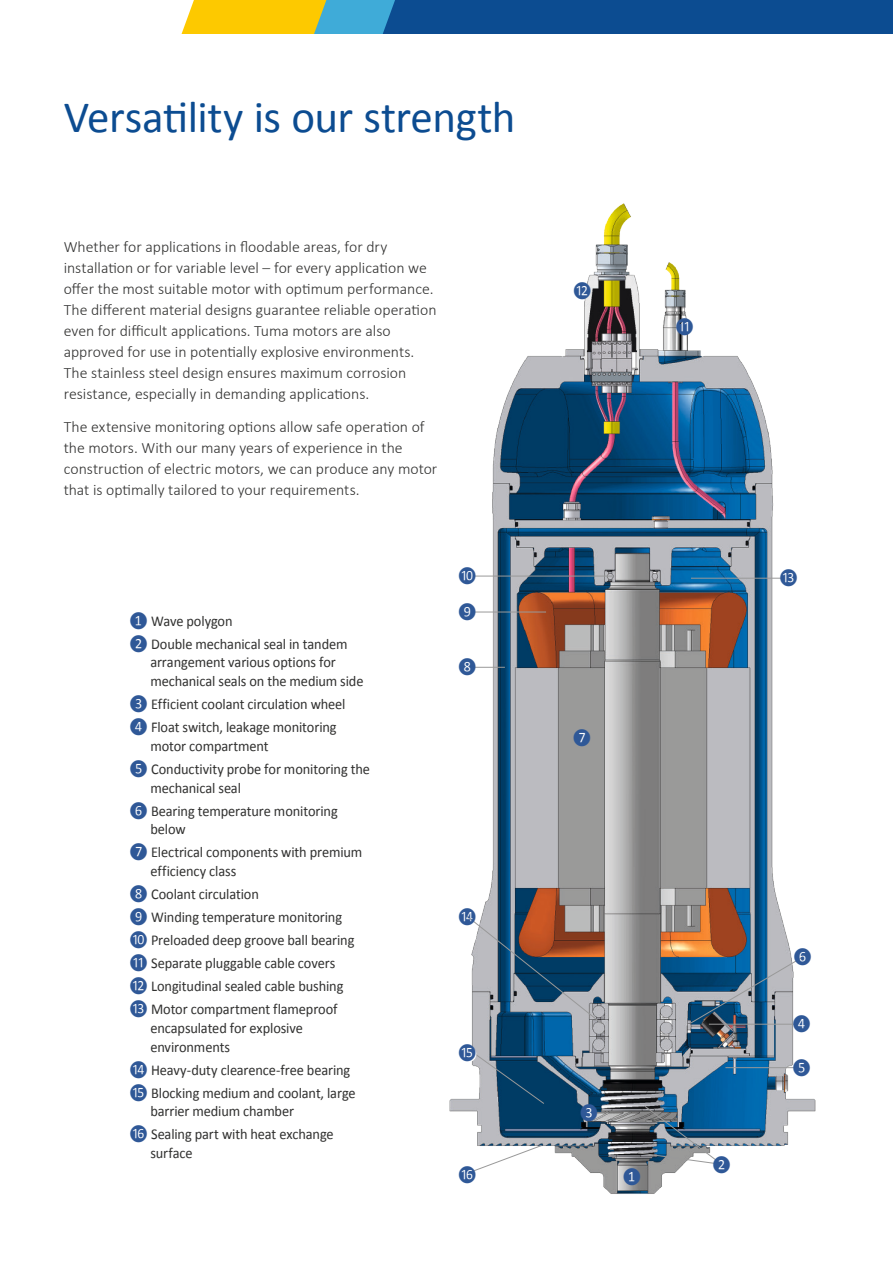
<style>
.page{position:relative;width:893px;height:1263px;background:#fff}
.page>*{position:absolute;margin:0;border:0;box-sizing:border-box;transform-origin:0 0}
.Hauptitel_Hidrostal{font:45px "Calibri";letter-spacing:-.01em;color:#0c4c91}
.Lauftext_Hidrostal{font:300 15.75px/21px "Calibri";color:#313130}
.aufzählung_Zahlen{font:15px/18.8px "Calibri";letter-spacing:-.005em;color:#313130;scale:.96 1}
.aufzählung_Zahlen-2{font:15px "Calibri";color:#2f5897;scale:.96 1}
.s1{color:#2f5897}
</style>
<div class="page">
<svg style="left:182px;top:0;width:711px;height:34px"></svg>
<img style="left:449px;top:203px;width:367px;height:991px">
<div style="left:627px;top:1171px;width:12px;height:13px;background:#fff;border-radius:50%"></div>
<svg style="left:637px;top:1105px;width:87px;height:60px"></svg>
<div style="left:584px;top:1107px;width:12px;height:13px;background:#fff;border-radius:50%"></div>
<hr style="left:709px;top:1024px;width:87px;height:1px;background:#999">
<hr style="left:725px;top:1067px;width:71px;height:1px;background:#999">
<svg style="left:690px;top:956px;width:114px;height:68px"></svg>
<svg style="left:464px;top:914px;width:139px;height:110px"></svg>
<div style="left:796px;top:1034px;width:13px;height:12px;background:#fff;border-radius:50%"></div>
<div style="left:796px;top:968px;width:13px;height:12px;background:#fff;border-radius:50%"></div>
<div style="left:796px;top:1070px;width:13px;height:12px;background:#fff;border-radius:50%"></div>
<div style="left:716px;top:1159px;width:13px;height:12px;background:#fff;border-radius:50%"></div>
<div style="left:577px;top:732px;width:12px;height:12px;background:#fff;border-radius:50%"></div>
<hr style="left:461px;top:667px;width:44px;height:1px;background:#999">
<hr style="left:461px;top:612px;width:85px;height:1px;background:#999">
<hr style="left:461px;top:576px;width:151px;height:1px;background:#999">
<hr style="left:691px;top:578px;width:94px;height:1px;background:#999">
<div style="left:462px;top:661px;width:13px;height:12px;background:#fff;border-radius:50%"></div>
<div style="left:462px;top:606px;width:13px;height:12px;background:#fff;border-radius:50%"></div>
<div style="left:462px;top:570px;width:13px;height:12px;background:#fff;border-radius:50%"></div>
<div style="left:782px;top:571px;width:15px;height:16px;background:#fff;border-radius:50%"></div>
<div style="left:461px;top:928px;width:15px;height:16px;background:#fff;border-radius:50%"></div>
<div style="left:679px;top:321px;width:13px;height:13px;background:#fff;border-radius:50%"></div>
<div style="left:577px;top:285px;width:12px;height:12px;background:#fff;border-radius:50%"></div>
<svg style="left:472px;top:1052px;width:73px;height:52px"></svg>
<svg style="left:472px;top:1145px;width:70px;height:27px"></svg>
<div style="left:461px;top:1046px;width:15px;height:16px;background:#fff;border-radius:50%"></div>
<div style="left:461px;top:1168px;width:15px;height:16px;background:#fff;border-radius:50%"></div>
<p class="Hauptitel_Hidrostal" style="left:64px;top:88px;width:453px">Versatility is our strength</p>
<p class="Lauftext_Hidrostal" style="left:64px;top:235px;width:374px">Whether for applications in floodable areas, for dry installation or for variable level – for every application we offer the most suitable motor with optimum performance.<br>The different material designs guarantee reliable operation even for difficult applications. Tuma motors are also approved for use in potentially explosive environments.<br>The stainless steel design ensures maximum corrosion resistance, especially in demanding applications.</p>
<p class="Lauftext_Hidrostal" style="left:64px;top:416px;width:375px">The extensive monitoring options allow safe operation of the motors. With our many years of experience in the construction of electric motors, we can produce any motor that is optimally tailored to your requirements.</p>
<p class="aufzählung_Zahlen-2" style="left:573px;top:281px;width:21px">⓬</p>
<p class="aufzählung_Zahlen-2" style="left:675px;top:318px;width:21px">⓫</p>
<p class="aufzählung_Zahlen" style="left:129px;top:611px;width:109px"><span class="s1">❶</span> Wave polygon</p>
<p class="aufzählung_Zahlen" style="left:150px;top:634px;width:224px;text-indent:-21px"><span class="s1">❷</span> Double mechanical seal in tandem arrangement various options for mechanical seals on the medium side</p>
<p class="aufzählung_Zahlen" style="left:129px;top:695px;width:227px"><span class="s1">❸</span> Efficient coolant circulation wheel</p>
<p class="aufzählung_Zahlen" style="left:150px;top:718px;width:196px;text-indent:-21px"><span class="s1">❹</span> Float switch, leakage monitoring motor compartment</p>
<p class="aufzählung_Zahlen" style="left:150px;top:760px;width:230px;text-indent:-21px"><span class="s1">❺</span> Conductivity probe for monitoring the mechanical seal</p>
<p class="aufzählung_Zahlen" style="left:150px;top:801px;width:197px;text-indent:-21px"><span class="s1">❻</span> Bearing temperature monitoring below</p>
<p class="aufzählung_Zahlen" style="left:150px;top:843px;width:222px;text-indent:-21px"><span class="s1">❼</span> Electrical components with premium efficiency class</p>
<p class="aufzählung_Zahlen" style="left:129px;top:885px;width:137px"><span class="s1">❽</span> Coolant circulation</p>
<p class="aufzählung_Zahlen" style="left:129px;top:908px;width:223px"><span class="s1">❾</span> Winding temperature monitoring</p>
<p class="aufzählung_Zahlen" style="left:129px;top:931px;width:236px"><span class="s1">❿</span> Preloaded deep groove ball bearing</p>
<p class="aufzählung_Zahlen" style="left:129px;top:954px;width:216px"><span class="s1">⓫</span> Separate pluggable cable covers</p>
<p class="aufzählung_Zahlen" style="left:129px;top:977px;width:225px"><span class="s1">⓬</span> Longitudinal sealed cable bushing</p>
<p class="aufzählung_Zahlen" style="left:150px;top:1000px;width:197px;text-indent:-21px"><span class="s1">⓭</span> Motor compartment flameproof encapsulated for explosive environments</p>
<p class="aufzählung_Zahlen" style="left:129px;top:1060px;width:232px"><span class="s1">⓮</span> Heavy-duty clearence-free bearing</p>
<p class="aufzählung_Zahlen" style="left:150px;top:1083px;width:215px;text-indent:-21px"><span class="s1">⓯</span> Blocking medium and coolant, large barrier medium chamber</p>
<p class="aufzählung_Zahlen" style="left:150px;top:1125px;width:192px;text-indent:-21px"><span class="s1">⓰</span> Sealing part with heat exchange surface</p>
<p class="aufzählung_Zahlen-2" style="left:458px;top:566px;width:21px">❿</p>
<p class="aufzählung_Zahlen-2" style="left:779px;top:568px;width:21px">⓭</p>
<p class="aufzählung_Zahlen-2" style="left:458px;top:602px;width:21px">❾</p>
<p class="aufzählung_Zahlen-2" style="left:458px;top:657px;width:21px">❽</p>
<p class="aufzählung_Zahlen-2" style="left:458px;top:907px;width:21px">⓮</p>
<p class="aufzählung_Zahlen-2" style="left:458px;top:1043px;width:21px">⓯</p>
<p class="aufzählung_Zahlen-2" style="left:458px;top:1165px;width:21px">⓰</p>
<p class="aufzählung_Zahlen-2" style="left:573px;top:728px;width:21px">❼</p>
<p class="aufzählung_Zahlen-2" style="left:580px;top:1104px;width:21px">❸</p>
<p class="aufzählung_Zahlen-2" style="left:622px;top:1168px;width:21px">❶</p>
<p class="aufzählung_Zahlen-2" style="left:712px;top:1155px;width:21px">❷</p>
<p class="aufzählung_Zahlen-2" style="left:793px;top:947px;width:21px">❻</p>
<p class="aufzählung_Zahlen-2" style="left:792px;top:1014px;width:21px">❹</p>
<p class="aufzählung_Zahlen-2" style="left:792px;top:1058px;width:21px">❺</p>
</div>
